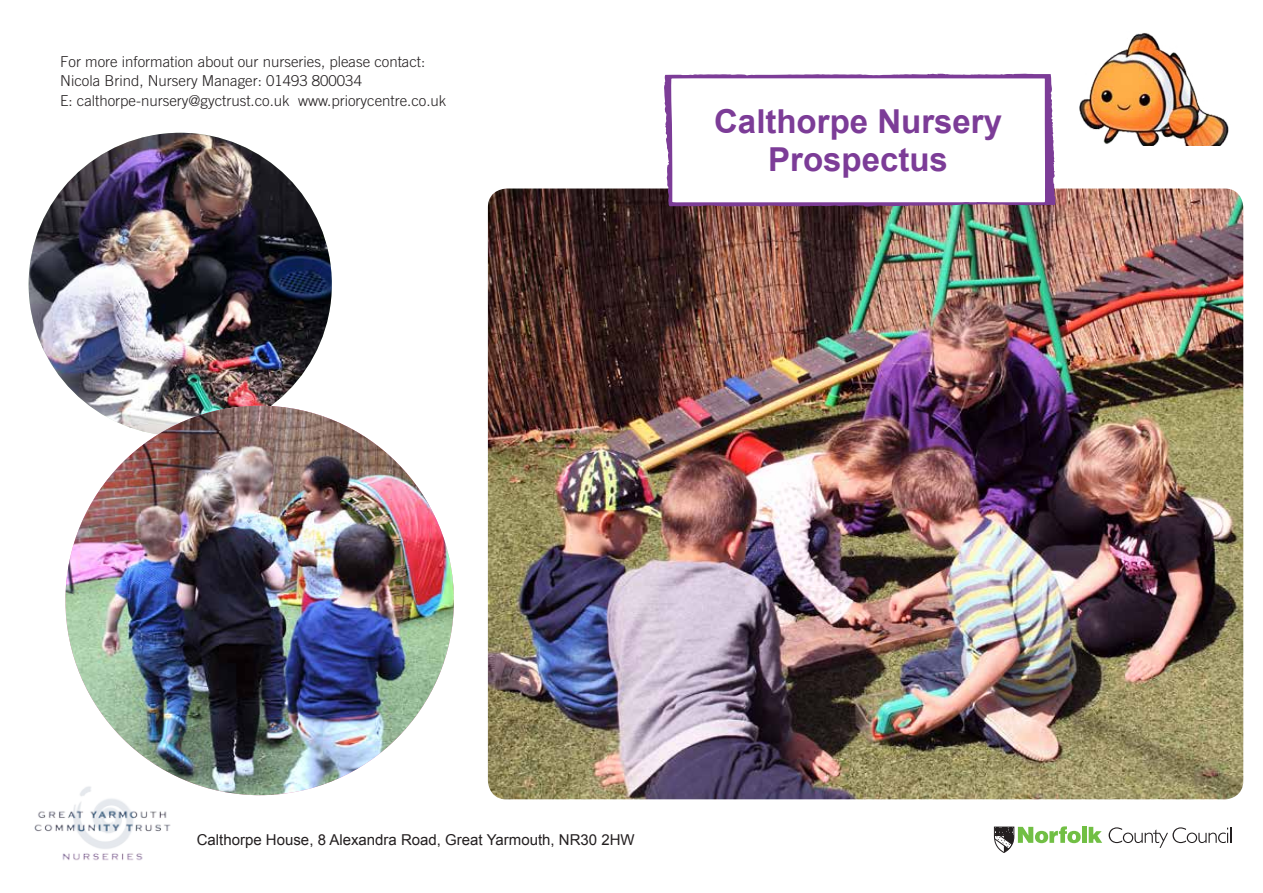
<style>
.page{position:relative;width:1263px;height:893px;background:#fff}
.page>*{position:absolute;margin:0;border:0;box-sizing:border-box;transform-origin:0 0}
.t1{font:700 33px/37.5px "Arial";color:#7c3c97;text-align:center}
.t2{font:300 15px/19.5px "Trade Gothic";color:#231f20}
.t3{font:15px "Arial";color:#231f20}
</style>
<div class="page">
<img style="left:29px;top:133px;width:303px;height:303px;border-radius:152px">
<img style="left:65px;top:406px;width:389px;height:389px">
<img style="left:34px;top:781px;width:140px;height:80px">
<div style="left:1082px;top:827px;width:5px;height:16px;background:#71bf44"></div>
<svg style="left:1089px;top:827px;width:13px;height:16px"></svg>
<svg style="left:1108px;top:827px;width:123px;height:21px"></svg>
<svg style="left:994px;top:826px;width:87px;height:27px"></svg>
<img style="left:488px;top:189px;width:755px;height:610px">
<img style="left:1079px;top:33px;width:150px;height:113px">
<svg style="left:663px;top:73px;width:394px;height:134px"></svg>
<p class="t2" style="left:60px;top:51px;width:388px">For more information about our nurseries, please contact:<br>Nicola Brind, Nursery Manager: 01493 800034<br>E: calthorpe-nursery@gyctrust.co.uk www.priorycentre.co.uk</p>
<h1 class="t1" style="left:714px;top:104px;width:289px">Calthorpe Nursery<br>Prospectus</h1>
<p class="t3" style="left:197px;top:830px;width:439px">Calthorpe House, 8 Alexandra Road, Great Yarmouth, NR30 2HW</p>
</div>
